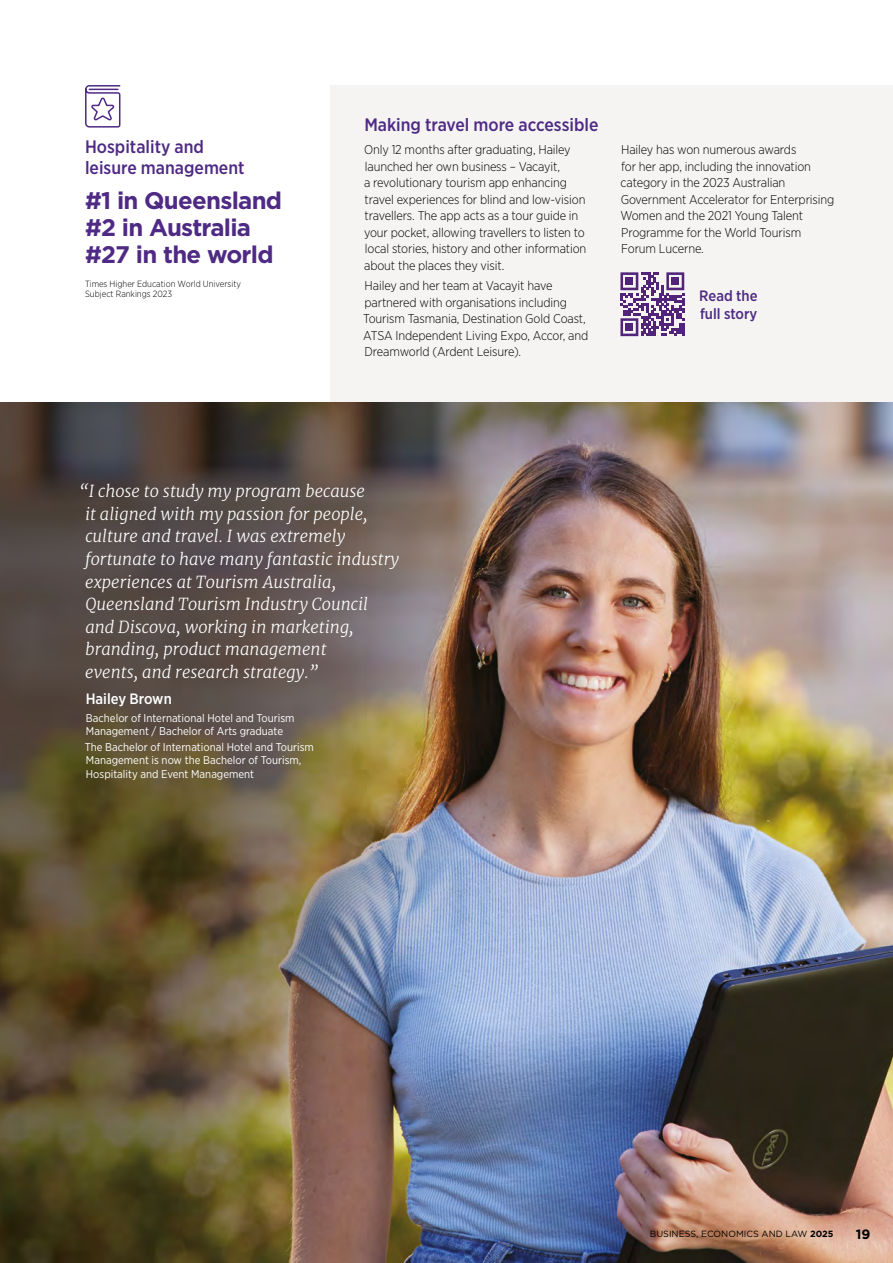
<style>
.page{position:relative;width:893px;height:1263px;background:#fff}
.page>*{position:absolute;margin:0;border:0;box-sizing:border-box;transform-origin:0 0}
.t1{font:700 24px/27px "Gotham";letter-spacing:-.03em;color:#4e2a84}
.t2{font:500 18px/21px "Gotham Narrow";color:#4e2a84}
.t3{font:italic 300 16.5px/22.5px "Merriweather";color:#fff}
.t4{font:500 15px/18px "Gotham Narrow";color:#4e2a84}
.t5{font:500 15px "Gotham Narrow";color:#fff}
.t6{font:700 13.5px "Gotham";color:#000}
.t7{font:300 12.75px/16.5px "Gotham Narrow";letter-spacing:-.01em;color:#000}
.t8{font:11.25px/13.5px "Gotham Narrow";color:#fff}
.t9{font:300 9px/10.5px "Gotham Narrow";color:#000}
.t10{font:9px "Gotham";color:#000}
.s1{font-weight:700}
</style>
<div class="page">
<div style="left:331px;top:85px;width:562px;height:318px;background:#f5f4f3"></div>
<img style="left:0;top:403px;width:893px;height:860px">
<svg style="left:85px;top:85px;width:36px;height:43px"></svg>
<svg style="left:620px;top:272px;width:64px;height:64px"></svg>
<h2 class="t2" style="left:85px;top:136px;width:161px">Hospitality and leisure management</h2>
<h1 class="t1" style="left:85px;top:187px;width:199px">#1 in Queensland #2 in Australia #27 in the world</h1>
<p class="t9" style="left:85px;top:278px;width:157px">Times Higher Education World University<br>Subject Rankings 2023</p>
<h2 class="t2" style="left:364px;top:114px;width:236px">Making travel more accessible</h2>
<p class="t7" style="left:364px;top:141px;width:224px">Only 12 months after graduating, Hailey launched her own business – Vacayit,<br>a revolutionary tourism app enhancing travel experiences for blind and low-vision travellers. The app acts as a tour guide in your pocket, allowing travellers to listen to local stories, history and other information about the places they visit.</p>
<p class="t7" style="left:363px;top:277px;width:227px">Hailey and her team at Vacayit have partnered with organisations including Tourism Tasmania, Destination Gold Coast, ATSA Independent Living Expo, Accor, and Dreamworld (Ardent Leisure).</p>
<p class="t7" style="left:620px;top:141px;width:215px">Hailey has won numerous awards<br>for her app, including the innovation category in the 2023 Australian<br>Government Accelerator for Enterprising<br>Women and the 2021 Young Talent<br>Programme for the World Tourism<br>Forum Lucerne.</p>
<p class="t4" style="left:699px;top:286px;width:60px">Read the full story</p>
<p class="t3" style="left:85px;top:480px;width:316px;text-indent:-6px">“I chose to study my program because<br>it aligned with my passion for people, culture and travel. I was extremely fortunate to have many fantastic industry experiences at Tourism Australia, Queensland Tourism Industry Council and Discova, working in marketing, branding, product management<br>events, and research strategy.”</p>
<p class="t5" style="left:86px;top:689px;width:88px">Hailey Brown</p>
<p class="t8" style="left:86px;top:711px;width:210px">Bachelor of International Hotel and Tourism<br>Management / Bachelor of Arts graduate</p>
<p class="t8" style="left:85px;top:740px;width:231px">The Bachelor of International Hotel and Tourism<br>Management is now the Bachelor of Tourism,<br>Hospitality and Event Management</p>
<p class="t10" style="left:650px;top:1228px;width:185px">BUSINESS, ECONOMICS AND LAW <span class="s1">2025</span></p>
<p class="t6" style="left:856px;top:1225px;width:16px">19</p>
</div>
